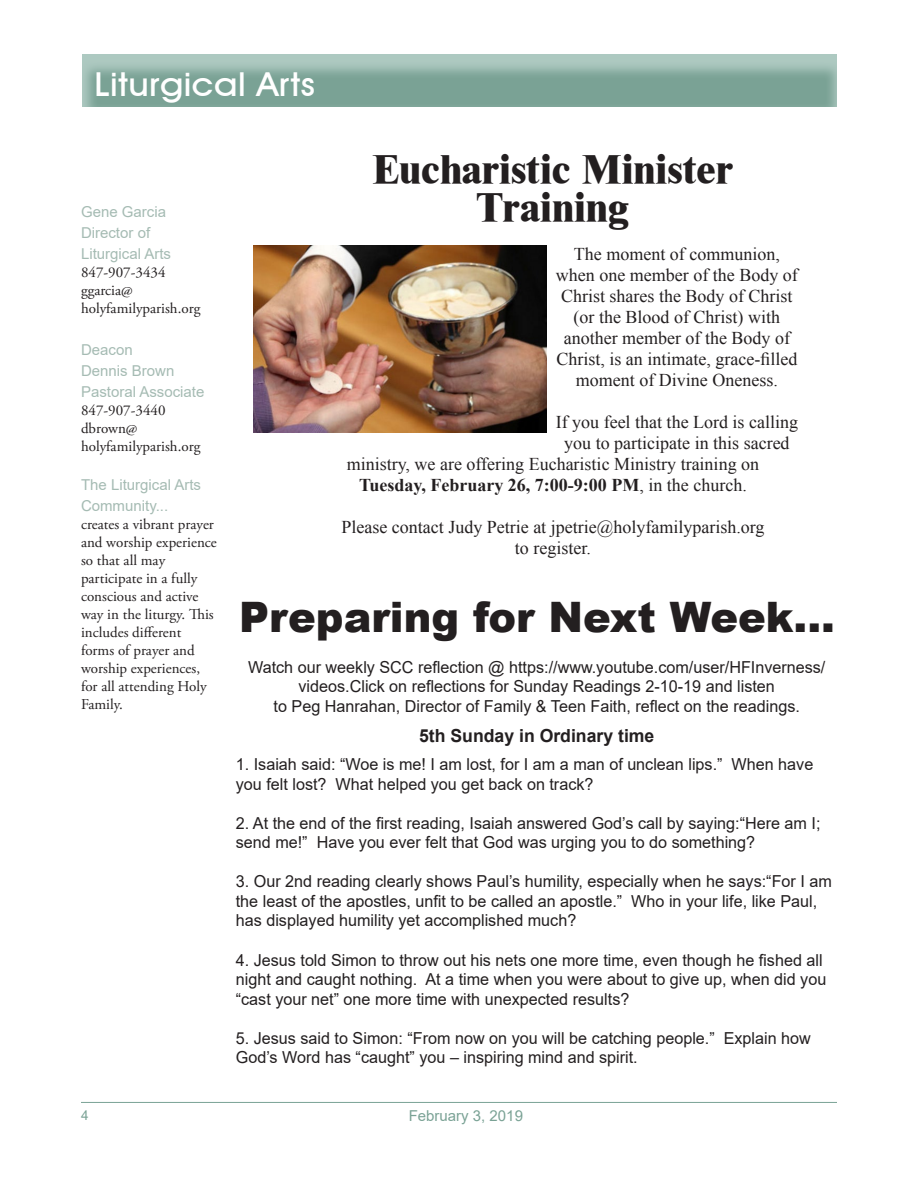
<style>
.page{position:relative;width:918px;height:1188px;background:#fff}
.page>*{position:absolute;margin:0;border:0;box-sizing:border-box;transform-origin:0 0}
.t1{font:900 42px "Arial";color:#231f20}
.t2{font:800 40.5px/37.5px "Times New Roman";color:#231f20;text-align:center}
.t3{font:500 33px "Avant Garde IT Cby BT";letter-spacing:.01em;color:#fff;scale:1.1 1}
.t4{font:18px/21px "Times New Roman";color:#231f20;text-align:center}
.t5{font:700 18px "Times New Roman";color:#231f20}
.t6{font:700 18px "Arial";color:#231f20}
.t7{font:16.5px/19.5px "Arial";color:#231f20}
.t8{font:15px/18px "Adobe Garamond Pro";color:#231f20}
.t9{font:15px/21px "Arial";color:#a5bbb3}
.t10{font:15px "Arial";color:#7aa295}
.t11{font:13.5px "Arial";color:#7aa295}
.s1{font-weight:400}
</style>
<div class="page">
<hr style="left:81px;top:1102px;width:756px;height:1px;background:#7aa295">
<div style="left:68px;top:40px;width:770px;height:68px;background:#fff;opacity:.96"></div>
<img style="left:253px;top:246px;width:293px;height:186px">
<h3 class="t3" style="left:94px;top:65px;width:202px">Liturgical Arts</h3>
<p class="t9" style="left:81px;top:201px;width:92px">Gene Garcia<br>Director of<br>Liturgical Arts</p>
<p class="t8" style="left:81px;top:263px;width:121px">847-907-3434 ggarcia@ holyfamilyparish.org</p>
<p class="t9" style="left:81px;top:339px;width:125px">Deacon<br>Dennis Brown<br>Pastoral Associate</p>
<p class="t8" style="left:81px;top:401px;width:121px">847-907-3440 dbrown@ holyfamilyparish.org</p>
<p class="t9" style="left:81px;top:474px;width:122px">The Liturgical Arts<br>Community...</p>
<p class="t8" style="left:81px;top:515px;width:137px">creates a vibrant prayer and worship experience so that all may participate in a fully conscious and active way in the liturgy. This includes different forms of prayer and worship experiences, for all attending Holy<br>Family.</p>
<h2 class="t2" style="left:373px;top:151px;width:362px">Eucharistic Minister<br>Training</h2>
<p class="t4" style="left:556px;top:243px;width:243px">The moment of communion, when one member of the Body of<br>Christ shares the Body of Christ (or the Blood of Christ) with another member of the Body of<br>Christ, is an intimate, grace-filled moment of Divine Oneness.</p>
<p class="t4" style="left:556px;top:411px;width:244px">If you feel that the Lord is calling</p>
<p class="t4" style="left:564px;top:432px;width:227px">you to participate in this sacred</p>
<p class="t4" style="left:347px;top:453px;width:414px">ministry, we are offering Eucharistic Ministry training on</p>
<p class="t5" style="left:359px;top:472px;width:389px">Tuesday, February 26, 7:00-9:00 PM<span class="s1">, in the church.</span></p>
<p class="t4" style="left:341px;top:516px;width:425px">Please contact Judy Petrie at jpetrie@holyfamilyparish.org to register.</p>
<h1 class="t1" style="left:239px;top:586px;width:598px">Preparing for Next Week...</h1>
<p class="t7" style="left:248px;top:657px;width:579px;text-align:center">Watch our weekly SCC reflection @ https://www.youtube.com/user/HFInverness/ videos.Click on reflections for Sunday Readings 2-10-19 and listen<br>to Peg Hanrahan, Director of Family &amp; Teen Faith, reflect on the readings.</p>
<p class="t6" style="left:419px;top:723px;width:237px">5th Sunday in Ordinary time</p>
<p class="t7" style="left:236px;top:755px;width:579px">1. Isaiah said: “Woe is me! I am lost, for I am a man of unclean lips.” When have you felt lost? What helped you get back on track?</p>
<p class="t7" style="left:236px;top:813px;width:586px">2. At the end of the first reading, Isaiah answered God’s call by saying:“Here am I; send me!” Have you ever felt that God was urging you to do something?</p>
<p class="t7" style="left:236px;top:872px;width:598px">3. Our 2nd reading clearly shows Paul’s humility, especially when he says:“For I am the least of the apostles, unfit to be called an apostle.” Who in your life, like Paul, has displayed humility yet accomplished much?</p>
<p class="t7" style="left:236px;top:950px;width:592px">4. Jesus told Simon to throw out his nets one more time, even though he fished all night and caught nothing. At a time when you were about to give up, when did you “cast your net” one more time with unexpected results?</p>
<p class="t7" style="left:236px;top:1028px;width:577px">5. Jesus said to Simon: “From now on you will be catching people.” Explain how<br>God’s Word has “caught” you – inspiring mind and spirit.</p>
<p class="t11" style="left:81px;top:1105px;width:9px">4</p>
<p class="t10" style="left:409px;top:1105px;width:116px">February 3, 2019</p>
</div>
